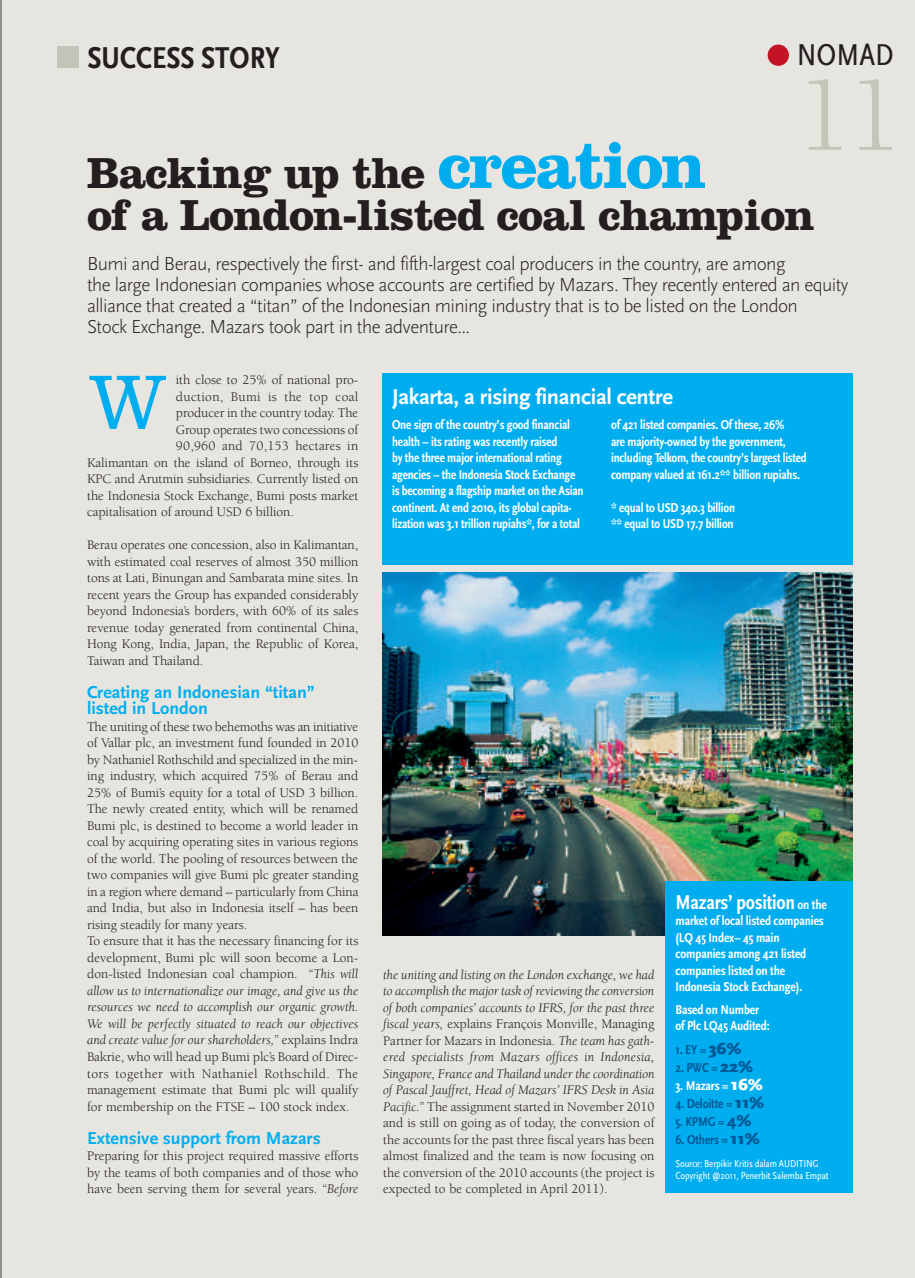
<style>
.page{position:relative;width:915px;height:1278px;background:#fff}
.page>*{position:absolute;margin:0;border:0;box-sizing:border-box;transform-origin:0 0}
.t1{font:108px "Berkeley Std";color:#c4c4b8}
.t2{font:300 79.5px "Clarendon LT Std";color:#00aeef}
.t3{font:700 45px/42px "Clarendon LT Std";letter-spacing:-.02em;color:#231f20}
.t4{font:700 condensed 31.5px "Scala Sans Pro";color:#231f20}
.t5{font:condensed 31.5px "Scala Sans Pro";color:#231f20}
.t6{font:700 22.5px "Scala Sans Pro";color:#fff}
.t7{font:700 condensed 21px "Scala Sans Pro";letter-spacing:-.01em;color:#fff}
.t8{font:300 19.5px/21px "Scala Sans Pro";letter-spacing:-.03em;color:#231f20}
.t9{font:700 18px/16.5px "Scala Sans Pro";color:#00aeef}
.t10{font:13.5px/16.5px "Berkeley Std";letter-spacing:-.005em;color:#231f20;text-align:justify}
.t11{font:italic 13.5px/16.5px "Berkeley Std";color:#231f20;text-align:justify}
.t12{font:700 condensed 13.5px/16.5px "Scala Sans Pro";letter-spacing:-.015em;color:#fff}
.t13{font:700 condensed 13.5px "Scala Sans Pro";letter-spacing:-.01em;color:#005996}
.t14{font:13.5px "Berkeley Std";letter-spacing:.015em;color:#231f20}
.t15{font:13.5px "Berkeley Std";letter-spacing:.025em;color:#231f20}
.t16{font:10.5px/12px "Scala Sans Regular Con";letter-spacing:-.01em;color:#fff}
.s1{font-size:67.5px;color:#00aeef}
.s2{font-style:italic}
.s3{font-size:13.5px}
.s4{font-weight:900;font-stretch:normal;font-size:16.5px}
.s5{font-style:normal}
</style>
<div class="page">
<div style="left:2px;top:0;width:913px;height:1277px;background:#e6e5e0"></div>
<hr style="left:0;top:0;width:2px;height:1277px;background:#8e9188">
<div style="left:767px;top:45px;width:22px;height:21px;background:#c41324;border-radius:50%"></div>
<div style="left:58px;top:47px;width:21px;height:21px;background:#c4c4b8"></div>
<div style="left:382px;top:373px;width:470px;height:191px;background:#00aeef"></div>
<img style="left:382px;top:572px;width:470px;height:363px">
<div style="left:665px;top:881px;width:187px;height:312px;background:#00aeef"></div>
<h3 class="t5" style="left:796px;top:45px;width:98px">NOMAD</h3>
<h1 class="t1" style="left:796px;top:74px;width:108px">11</h1>
<h3 class="t4" style="left:87px;top:47px;width:194px">SUCCESS STORY</h3>
<h3 class="t3" style="left:87px;top:157px;width:729px">Backing up the <span class="s1">creation<br></span>of a London-listed coal champion</h3>
<p class="t8" style="left:87px;top:255px;width:763px">Bumi and Berau, respectively the first- and fifth-largest coal producers in the country, are among<br>the large Indonesian companies whose accounts are certified by Mazars. They recently entered an equity alliance that created a “titan” of the Indonesian mining industry that is to be listed on the London<br>Stock Exchange. Mazars took part in the adventure...</p>
<p class="t10" style="left:176px;top:373px;width:184px">ith close to 25% of national pro-</p>
<p class="t15" style="left:176px;top:391px;width:184px">duction, Bumi is the top coal</p>
<p class="t10" style="left:176px;top:406px;width:184px">producer in the country today. The</p>
<p class="t10" style="left:176px;top:422px;width:184px">Group operates two concessions of</p>
<p class="t14" style="left:176px;top:441px;width:184px">90,960 and 70,153 hectares in</p>
<p class="t10" style="left:87px;top:455px;width:273px">Kalimantan on the island of Borneo, through its</p>
<p class="t10" style="left:87px;top:472px;width:273px">KPC and Arutmin subsidiaries. Currently listed on</p>
<p class="t10" style="left:87px;top:488px;width:273px">the Indonesia Stock Exchange, Bumi posts market</p>
<p class="t10" style="left:87px;top:505px;width:208px">capitalisation of around USD 6 billion.</p>
<p class="t10" style="left:87px;top:538px;width:273px">Berau operates one concession, also in Kalimantan, with estimated coal reserves of almost 350 million tons at Lati, Binungan and Sambarata mine sites. In recent years the Group has expanded considerably beyond Indonesia’s borders, with 60% of its sales revenue today generated from continental China, Hong Kong, India, Japan, the Republic of Korea, Taiwan and Thailand.</p>
<h3 class="t9" style="left:87px;top:686px;width:229px">creating an indonesian “titan” listed in london</h3>
<p class="t10" style="left:87px;top:719px;width:273px;text-align:left">The uniting of these two behemoths was an initiative of Vallar plc, an investment fund founded in 2010 by Nathaniel Rothschild and specialized in the min&shy;ing industry, which acquired 75% of Berau and 25% of Bumi’s equity for a total of USD 3 billion.<br>The newly created entity, which will be renamed Bumi plc, is destined to become a world leader in coal by acquiring operating sites in various regions of the world. The pooling of resources between the two companies will give Bumi plc greater standing in a region where demand – particularly from China and India, but also in Indonesia itself – has been rising steadily for many years.<br>To ensure that it has the necessary financing for its development, Bumi plc will soon become a Lon&shy;don-listed Indonesian coal champion. “<span class="s2">This will allow us to internationalize our image, and give us the resources we need to accomplish our organic growth.<br>We will be perfectly situated to reach our objectives and create value for our shareholders,</span>” explains Indra Bakrie, who will head up Bumi plc’s Board of Direc&shy;tors together with Nathaniel Rothschild. The management estimate that Bumi plc will qualify for membership on the FTSE – 100 stock index.</p>
<h3 class="t9" style="left:87px;top:1131px;width:235px">extensive support from Mazars</h3>
<p class="t10" style="left:87px;top:1148px;width:273px">Preparing for this project required massive efforts by the teams of both companies and of those who have been serving them for several years. “<span class="s2">Before</span></p>
<h2 class="t2" style="left:88px;top:376px;width:81px">W</h2>
<h3 class="t6" style="left:392px;top:389px;width:282px">Jakarta, a rising financial centre</h3>
<p class="t12" style="left:392px;top:418px;width:193px">One sign of the country’s good financial health – its rating was recently raised<br>by the three major international rating agencies – the Indonesia Stock Exchange is becoming a flagship market on the Asian continent. At end 2010, its global capita - lization was 3.1 trillion rupiahs*, for a total</p>
<p class="t12" style="left:611px;top:418px;width:197px">of 421 listed companies. Of these, 26%<br>are majority-owned by the government, including Telkom, the country’s largest listed company valued at 161.2** billion rupiahs.</p>
<p class="t12" style="left:611px;top:500px;width:126px">* equal to USD 340.3 billion ** equal to USD 17.7 billion</p>
<h3 class="t7" style="left:675px;top:894px;width:153px">Mazars’ position <span class="s3">on the</span></h3>
<p class="t12" style="left:675px;top:914px;width:150px">market of local listed companies (LQ 45 Index– 45 main companies among 421 listed companies listed on the<br>Indonesia Stock Exchange).</p>
<p class="t12" style="left:675px;top:1002px;width:96px">Based on Number of Plc LQ45 Audited:</p>
<p class="t13" style="left:675px;top:1045px;width:67px">1. EY = <span class="s4">36%</span></p>
<p class="t13" style="left:675px;top:1063px;width:79px">2. PWC = <span class="s4">22%</span></p>
<p class="t12" style="left:675px;top:1079px;width:89px">3. Mazars = <span class="s4">16%</span></p>
<p class="t13" style="left:675px;top:1099px;width:90px">4. Deloitte = <span class="s4">11%</span></p>
<p class="t13" style="left:675px;top:1117px;width:77px">5. KPMG = <span class="s4">4%</span></p>
<p class="t13" style="left:675px;top:1135px;width:86px">6. Others = <span class="s4">11%</span></p>
<p class="t16" style="left:675px;top:1157px;width:155px">Source: Berpikir Kritis dalam AUDITING<br>Copyright @2011, Penerbit Salemba Empat</p>
<p class="t11" style="left:383px;top:967px;width:273px">the uniting and listing on the London exchange, we had to accomplish the major task of reviewing the conversion of both companies’ accounts to IFRS, for the past three fiscal years, <span class="s5">explains François Monville, Managing Partner for Mazars in Indonesia.</span> The team has gath&shy;ered specialists from Mazars offices in Indonesia, Singapore, France and Thailand under the coordination of Pascal Jauffret, Head of Mazars’ IFRS Desk in Asia Pacific.<span class="s5">” The assignment started in November 2010 and is still on going as of today, the conversion of the accounts for the past three fiscal years has been almost finalized and the team is now focusing on the conversion of the 2010 accounts (the project is expected to be completed in April 2011).</span></p>
</div>
